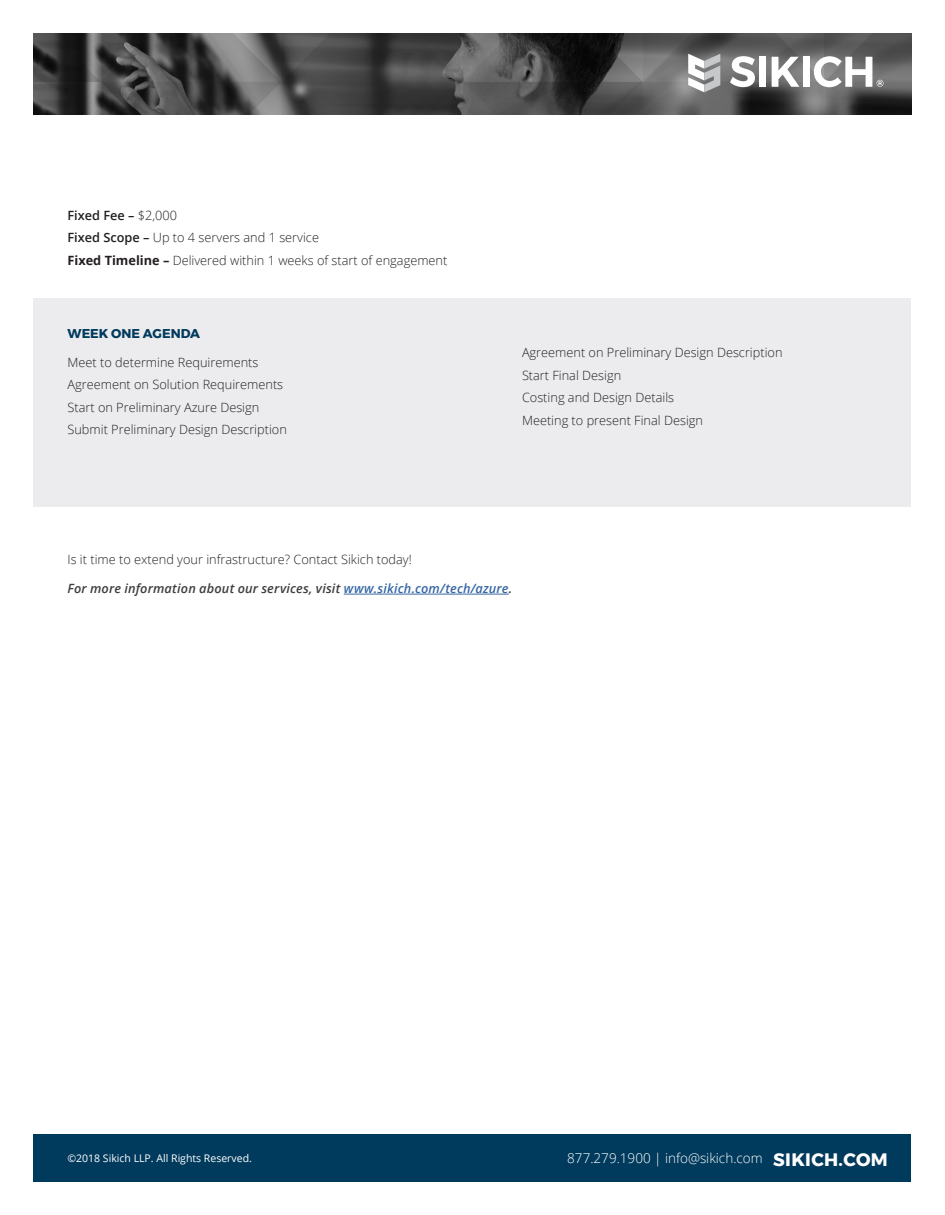
<style>
.page{position:relative;width:945px;height:1215px;background:#fff}
.page>*{position:absolute;margin:0;border:0;box-sizing:border-box;transform-origin:0 0}
.t1{font:300 13.5px "Open Sans";color:#fff}
.Main_Body_Text{font:300 12.75px "Open Sans";color:#231f20}
.For_More_Information{font:italic 600 12.75px "Open Sans";letter-spacing:.015em;color:#3e3e3f}
.Main_Body_Text-2{font:600 12.75px "Open Sans";color:#231f20}
.Main_Body_Text-3{font:700 12.75px "Montserrat";color:#003a5d}
.t2{font:10.5px "Open Sans";color:#fff}
.s1{font-weight:300}
.s2{font-weight:600}
.s3{font-weight:700}
.s4{color:#3667a4}
.s5{font-family:"Montserrat";font-weight:700;font-size:18px}
</style>
<div class="page">
<div style="left:34px;top:1134px;width:877px;height:47px;background:#003a5d"></div>
<img style="left:34px;top:34px;width:877px;height:81px">
<svg style="left:730px;top:56px;width:25px;height:31px"></svg>
<div style="left:759px;top:57px;width:7px;height:30px;background:#fff"></div>
<svg style="left:772px;top:57px;width:27px;height:30px"></svg>
<div style="left:803px;top:57px;width:7px;height:30px;background:#fff"></div>
<svg style="left:814px;top:56px;width:70px;height:31px"></svg>
<svg style="left:688px;top:54px;width:32px;height:38px"></svg>
<div style="left:34px;top:299px;width:877px;height:208px;background:#ececee"></div>
<hr style="left:344px;top:594px;width:165px;height:1px;background:#3667a4">
<p class="Main_Body_Text-2" style="left:68px;top:206px;width:111px">Fixed Fee – <span class="s1">$2,000</span></p>
<p class="Main_Body_Text" style="left:68px;top:229px;width:253px"><span class="s2">Fixed Scope –</span> Up to 4 servers and 1 service</p>
<p class="Main_Body_Text" style="left:68px;top:251px;width:381px"><span class="s3">Fixed Timeline –</span> Delivered within 1 weeks of start of engagement</p>
<p class="Main_Body_Text-3" style="left:68px;top:323px;width:134px">WEEK ONE AGENDA</p>
<p class="Main_Body_Text" style="left:68px;top:353px;width:192px">Meet to determine Requirements</p>
<p class="Main_Body_Text" style="left:68px;top:376px;width:217px">Agreement on Solution Requirements</p>
<p class="Main_Body_Text" style="left:68px;top:398px;width:193px">Start on Preliminary Azure Design</p>
<p class="Main_Body_Text" style="left:68px;top:421px;width:221px">Submit Preliminary Design Description</p>
<p class="Main_Body_Text" style="left:522px;top:344px;width:262px">Agreement on Preliminary Design Description</p>
<p class="Main_Body_Text" style="left:522px;top:367px;width:101px">Start Final Design</p>
<p class="Main_Body_Text" style="left:522px;top:389px;width:154px">Costing and Design Details</p>
<p class="Main_Body_Text" style="left:522px;top:412px;width:183px">Meeting to present Final Design</p>
<p class="Main_Body_Text" style="left:68px;top:551px;width:346px">Is it time to extend your infrastructure? Contact Sikich today!</p>
<p class="For_More_Information" style="left:68px;top:580px;width:446px">For more information about our services, visit <span class="s4">www.sikich.com/tech/azure</span>.</p>
<p class="t2" style="left:68px;top:1151px;width:186px">©2018 Sikich LLP. All Rights Reserved.</p>
<p class="t1" style="left:567px;top:1149px;width:322px">877.279.1900 | info@sikich.com <span class="s5">SIKICH.COM</span></p>
</div>
